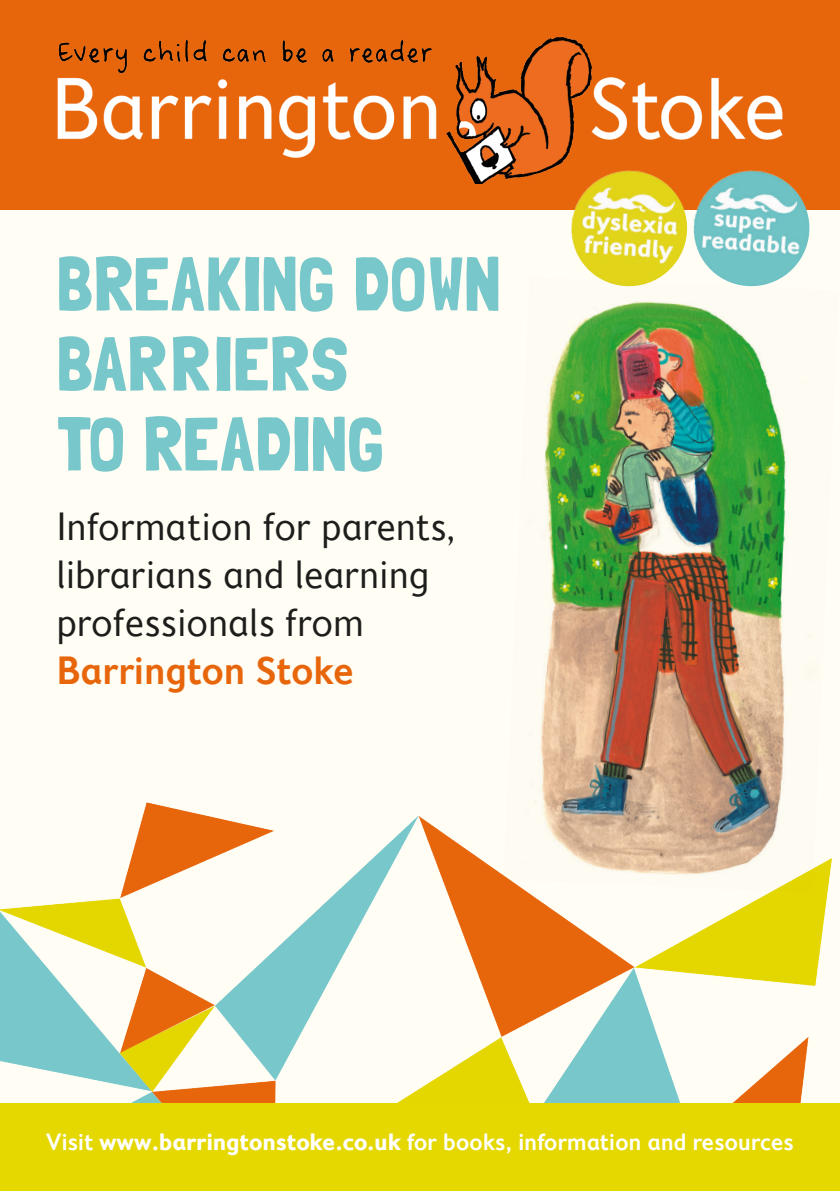
<style>
.page{position:relative;width:840px;height:1191px;background:#fff}
.page>*{position:absolute;margin:0;border:0;box-sizing:border-box;transform-origin:0 0}
.head{font:76px/80px "Londrina Solid";color:#78c7cb}
.subhead{font:40px/48px "Fiendstar";color:#1d1d1b}
.bottom_info{font:600 24px "Fiendstar";color:#fff}
.s1{font-weight:600;color:#e8660b}
.s2{font-weight:700}
</style>
<div class="page">
<img style="left:0;top:210px;width:839px;height:893px">
<div style="left:0;top:1103px;width:839px;height:88px;background:#e5d700"></div>
<div style="left:0;top:0;width:839px;height:210px;background:#e8660b"></div>
<img style="left:57px;top:37px;width:725px;height:146px">
<img style="left:565px;top:170px;width:123px;height:107px">
<img style="left:688px;top:170px;width:125px;height:107px">
<img style="left:502px;top:277px;width:336px;height:615px">
<p class="head" style="left:57px;top:243px;width:445px">BREAKING DOWN<br>BARRIERS<br>TO READING</p>
<p class="subhead" style="left:57px;top:503px;width:400px">Information for parents, librarians and learning professionals from<br><span class="s1">Barrington Stoke</span></p>
<p class="bottom_info" style="left:46px;top:1128px;width:748px">Visit <span class="s2">www.barringtonstoke.co.uk</span> for books, information and resources</p>
</div>
